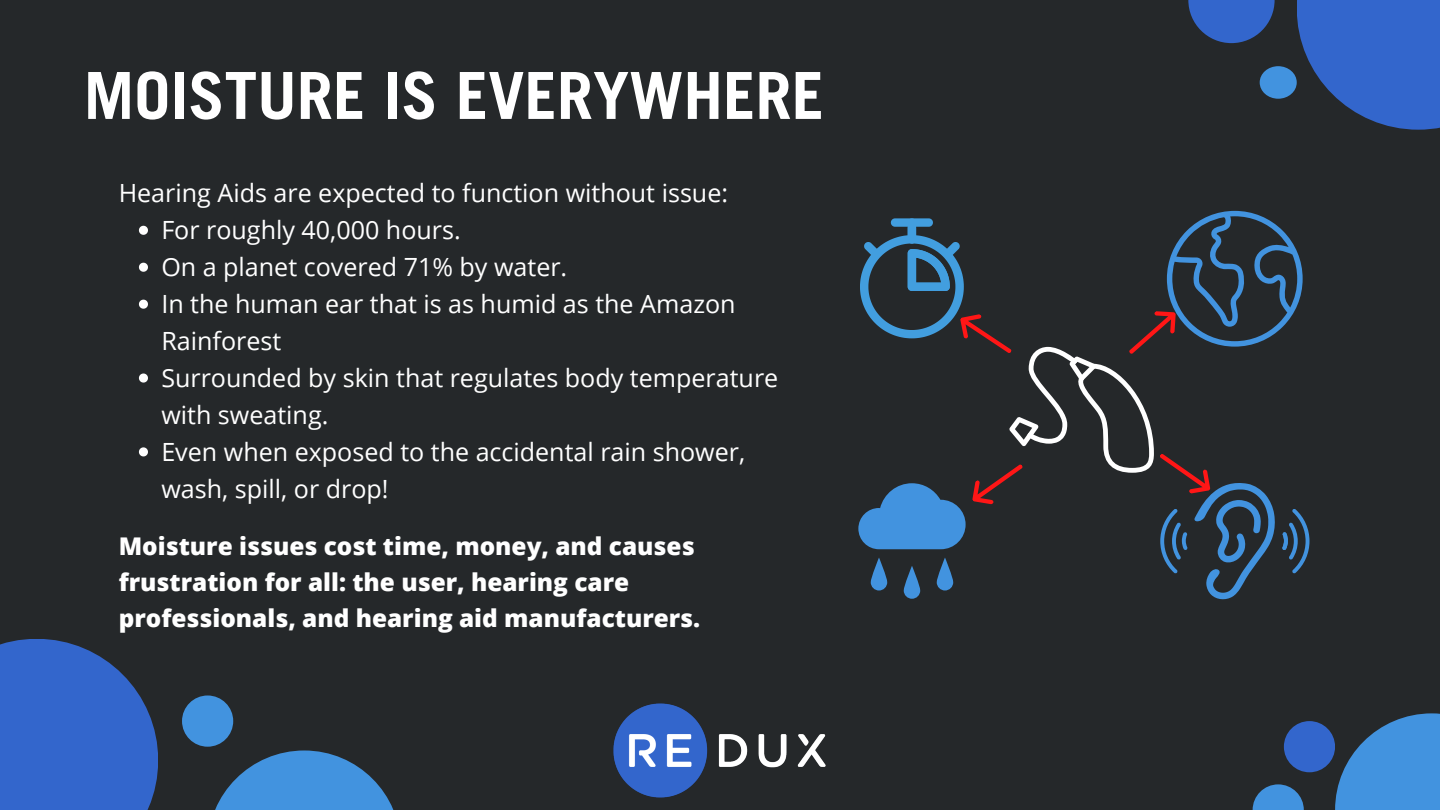
<style>
.page{position:relative;width:1440px;height:810px;background:#25282a}
.page>*{position:absolute;margin:0;border:0;box-sizing:border-box;transform-origin:0 0}
.t1{font:700 65px "Trade Gothic LT Std";color:#fff}
.t2{font:25.1px/36.9px "Open Sans";color:#fff}
.t3{font:800 24.4px/36px "Open Sans";color:#fff}
</style>
<div class="page">
<div style="left:0;top:639px;width:158px;height:171px;background:#36c"></div>
<svg style="left:215px;top:750px;width:179px;height:60px;fill:#4293df"></svg>
<svg style="left:1335px;top:713px;width:105px;height:97px;fill:#4293df"></svg>
<div style="left:182px;top:695px;width:51px;height:52px;background:#4293df;border-radius:50%"></div>
<svg style="left:1188px;top:0;width:87px;height:43px;fill:#36c"></svg>
<div style="left:1260px;top:66px;width:37px;height:33px;background:#4293df;border-radius:50%"></div>
<svg style="left:1253px;top:784px;width:51px;height:26px"></svg>
<svg style="left:1297px;top:0;width:143px;height:130px;fill:#36c"></svg>
<div style="left:1284px;top:721px;width:51px;height:51px;background:#36c;border-radius:50%"></div>
<img style="left:613px;top:703px;width:213px;height:95px">
<svg style="left:858px;top:211px;width:452px;height:388px"></svg>
<svg style="left:139px;top:226px;width:9px;height:9px"></svg>
<svg style="left:139px;top:263px;width:9px;height:9px"></svg>
<svg style="left:139px;top:300px;width:9px;height:9px"></svg>
<svg style="left:139px;top:374px;width:9px;height:9px"></svg>
<svg style="left:139px;top:447px;width:9px;height:9px"></svg>
<h1 class="t1" style="left:84px;top:72px;width:742px">MOISTURE IS EVERYWHERE</h1>
<p class="t2" style="left:119px;top:174px;width:611px">Hearing Aids are expected to function without issue:</p>
<p class="t2" style="left:161px;top:211px;width:618px">For roughly 40,000 hours.<br>On a planet covered 71% by water.<br>In the human ear that is as humid as the Amazon<br>Rainforest<br>Surrounded by skin that regulates body temperature with sweating.<br>Even when exposed to the accidental rain shower, wash, spill, or drop!</p>
<p class="t3" style="left:119px;top:527px;width:583px">Moisture issues cost time, money, and causes frustration for all: the user, hearing care professionals, and hearing aid manufacturers.</p>
</div>
